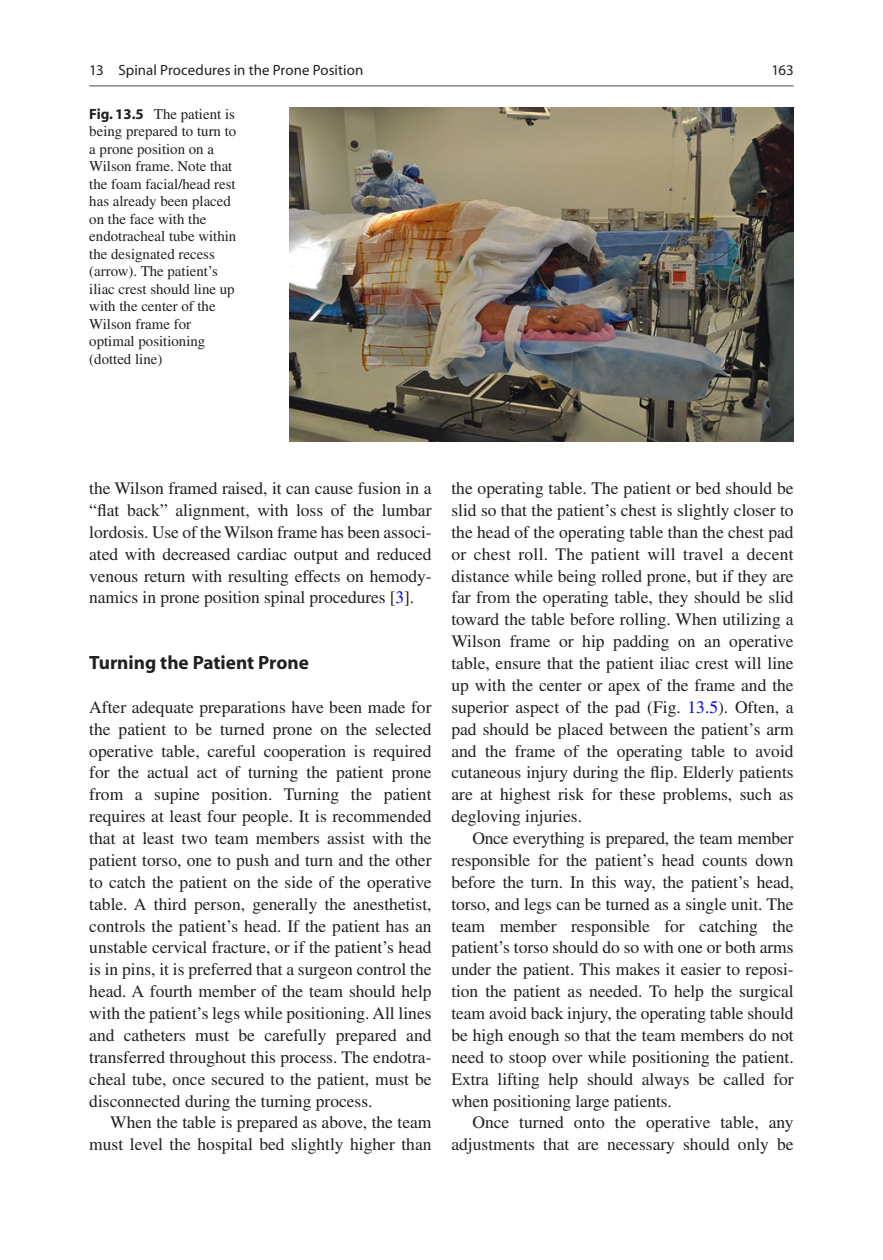
<style>
.page{position:relative;width:883px;height:1260px;background:#fff}
.page>*{position:absolute;margin:0;border:0;box-sizing:border-box;transform-origin:0 0}
.t1{font:700 19.25px "Fdjpqh Myriad";color:#231f20}
.t2{font:17.5px/21.9px "Qlwnxt Times";color:#231f20;text-align:justify}
.t3{font:14.88px/17.5px "Qlwnxt Times";color:#231f20}
.t4{font:14.88px "Vrcggs Myriad";letter-spacing:.005em;color:#231f20}
.t5{font:14.88px "Hqxckq Myriad";color:#231f20}
.s1{font-family:"Fdjpqh Myriad";font-weight:700}
.s2{color:#0000fa}
</style>
<div class="page">
<img style="left:290px;top:107px;width:504px;height:335px">
<hr style="left:89px;top:85px;width:705px;height:2px;background:#939598">
<p class="t4" style="left:89px;top:63px;width:275px">13 Spinal Procedures in the Prone Position</p>
<p class="t3" style="left:89px;top:105px;width:149px"><span class="s1">Fig. 13.5</span> The patient is being prepared to turn to a prone position on a<br>Wilson frame. Note that the foam facial/head rest has already been placed on the face with the endotracheal tube within the designated recess (arrow). The patient’s iliac crest should line up with the center of the<br>Wilson frame for optimal positioning (dotted line)</p>
<p class="t5" style="left:772px;top:63px;width:24px">163</p>
<p class="t2" style="left:89px;top:477px;width:344px">the Wilson framed raised, it can cause fusion in a “flat back” alignment, with loss of the lumbar lordosis. Use of the Wilson frame has been associ&shy;ated with decreased cardiac output and reduced venous return with resulting effects on hemody&shy;namics in prone position spinal procedures [<span class="s2">3</span>].</p>
<p class="t1" style="left:89px;top:653px;width:221px">Turning the Patient Prone</p>
<p class="t2" style="left:89px;top:696px;width:344px">After adequate preparations have been made for the patient to be turned prone on the selected operative table, careful cooperation is required for the actual act of turning the patient prone from a supine position. Turning the patient requires at least four people. It is recommended that at least two team members assist with the patient torso, one to push and turn and the other to catch the patient on the side of the operative table. A third person, generally the anesthetist, controls the patient’s head. If the patient has an unstable cervical fracture, or if the patient’s head is in pins, it is preferred that a surgeon control the head. A fourth member of the team should help with the patient’s legs while positioning. All lines and catheters must be carefully prepared and transferred throughout this process. The endotra&shy;cheal tube, once secured to the patient, must be disconnected during the turning process.</p>
<p class="t2" style="left:89px;top:1112px;width:344px;text-align:right">When the table is prepared as above, the team must level the hospital bed slightly higher than</p>
<p class="t2" style="left:451px;top:477px;width:344px">the operating table. The patient or bed should be slid so that the patient’s chest is slightly closer to the head of the operating table than the chest pad or chest roll. The patient will travel a decent distance while being rolled prone, but if they are far from the operating table, they should be slid toward the table before rolling. When utilizing a Wilson frame or hip padding on an operative table, ensure that the patient iliac crest will line up with the center or apex of the frame and the superior aspect of the pad (Fig. <span class="s2">13.5</span>). Often, a pad should be placed between the patient’s arm and the frame of the operating table to avoid cutaneous injury during the flip. Elderly patients are at highest risk for these problems, such as degloving injuries.</p>
<p class="t2" style="left:451px;top:827px;width:344px;text-indent:21px">Once everything is prepared, the team member responsible for the patient’s head counts down before the turn. In this way, the patient’s head, torso, and legs can be turned as a single unit. The team member responsible for catching the patient’s torso should do so with one or both arms under the patient. This makes it easier to reposi&shy;tion the patient as needed. To help the surgical team avoid back injury, the operating table should be high enough so that the team members do not need to stoop over while positioning the patient.<br>Extra lifting help should always be called for when positioning large patients.</p>
<p class="t2" style="left:451px;top:1112px;width:344px;text-align:right">Once turned onto the operative table, any adjustments that are necessary should only be</p>
</div>
